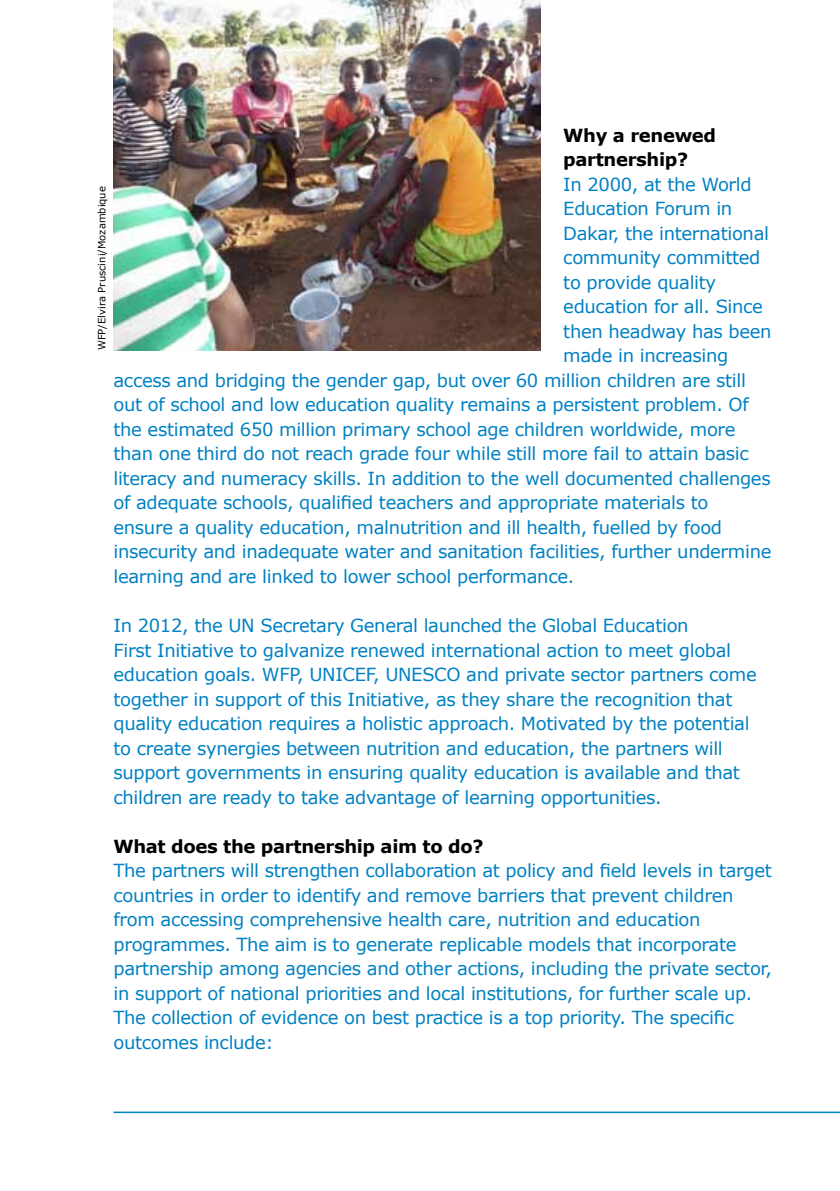
<style>
.page{position:relative;width:840px;height:1191px;background:#fff}
.page>*{position:absolute;margin:0;border:0;box-sizing:border-box;transform-origin:0 0}
.t1{font:18px/24.4px "Verdana";letter-spacing:-.02em;color:#0081c3}
.t2{font:700 18px/24.4px "Verdana";letter-spacing:-.02em;color:#000}
.t3{font:10px "Verdana";color:#000}
</style>
<div class="page">
<img style="left:113px;top:0;width:427px;height:350px">
<hr style="left:113px;top:1111px;width:726px;height:2px;background:#0081c3">
<p class="t2" style="left:563px;top:123px;width:154px">Why a renewed partnership?</p>
<p class="t1" style="left:563px;top:172px;width:190px">In 2000, at the World</p>
<p class="t1" style="left:563px;top:196px;width:170px">Education Forum in</p>
<p class="t1" style="left:563px;top:221px;width:207px">Dakar, the international</p>
<p class="t1" style="left:563px;top:245px;width:198px">community committed</p>
<p class="t1" style="left:563px;top:270px;width:154px">to provide quality</p>
<p class="t1" style="left:563px;top:294px;width:201px">education for all. Since</p>
<p class="t1" style="left:563px;top:319px;width:210px">then headway has been</p>
<p class="t1" style="left:563px;top:343px;width:166px">made in increasing</p>
<p class="t1" style="left:113px;top:368px;width:633px">access and bridging the gender gap, but over 60 million children are still</p>
<p class="t1" style="left:113px;top:392px;width:636px">out of school and low education quality remains a persistent problem. Of</p>
<p class="t1" style="left:113px;top:417px;width:623px">the estimated 650 million primary school age children worldwide, more</p>
<p class="t1" style="left:113px;top:441px;width:636px">than one third do not reach grade four while still more fail to attain basic</p>
<p class="t1" style="left:113px;top:466px;width:658px">literacy and numeracy skills. In addition to the well documented challenges</p>
<p class="t1" style="left:113px;top:490px;width:596px">of adequate schools, qualified teachers and appropriate materials to</p>
<p class="t1" style="left:113px;top:515px;width:609px">ensure a quality education, malnutrition and ill health, fuelled by food</p>
<p class="t1" style="left:113px;top:539px;width:659px">insecurity and inadequate water and sanitation facilities, further undermine</p>
<p class="t1" style="left:113px;top:564px;width:462px">learning and are linked to lower school performance.</p>
<p class="t1" style="left:113px;top:613px;width:644px">In 2012, the UN Secretary General launched the Global Education<br>First Initiative to galvanize renewed international action to meet global education goals. WFP, UNICEF, UNESCO and private sector partners come together in support of this Initiative, as they share the recognition that quality education requires a holistic approach. Motivated by the potential to create synergies between nutrition and education, the partners will support governments in ensuring quality education is available and that children are ready to take advantage of learning opportunities.</p>
<p class="t2" style="left:113px;top:833px;width:371px">What does the partnership aim to do?</p>
<p class="t1" style="left:113px;top:858px;width:659px">The partners will strengthen collaboration at policy and field levels in target countries in order to identify and remove barriers that prevent children from accessing comprehensive health care, nutrition and education programmes. The aim is to generate replicable models that incorporate partnership among agencies and other actions, including the private sector, in support of national priorities and local institutions, for further scale up.<br>The collection of evidence on best practice is a top priority. The specific outcomes include:</p>
<p class="t3" style="left:95px;top:350px;width:165px;rotate:-90deg">WFP/Elvira Pruscini/Mozambique</p>
</div>
